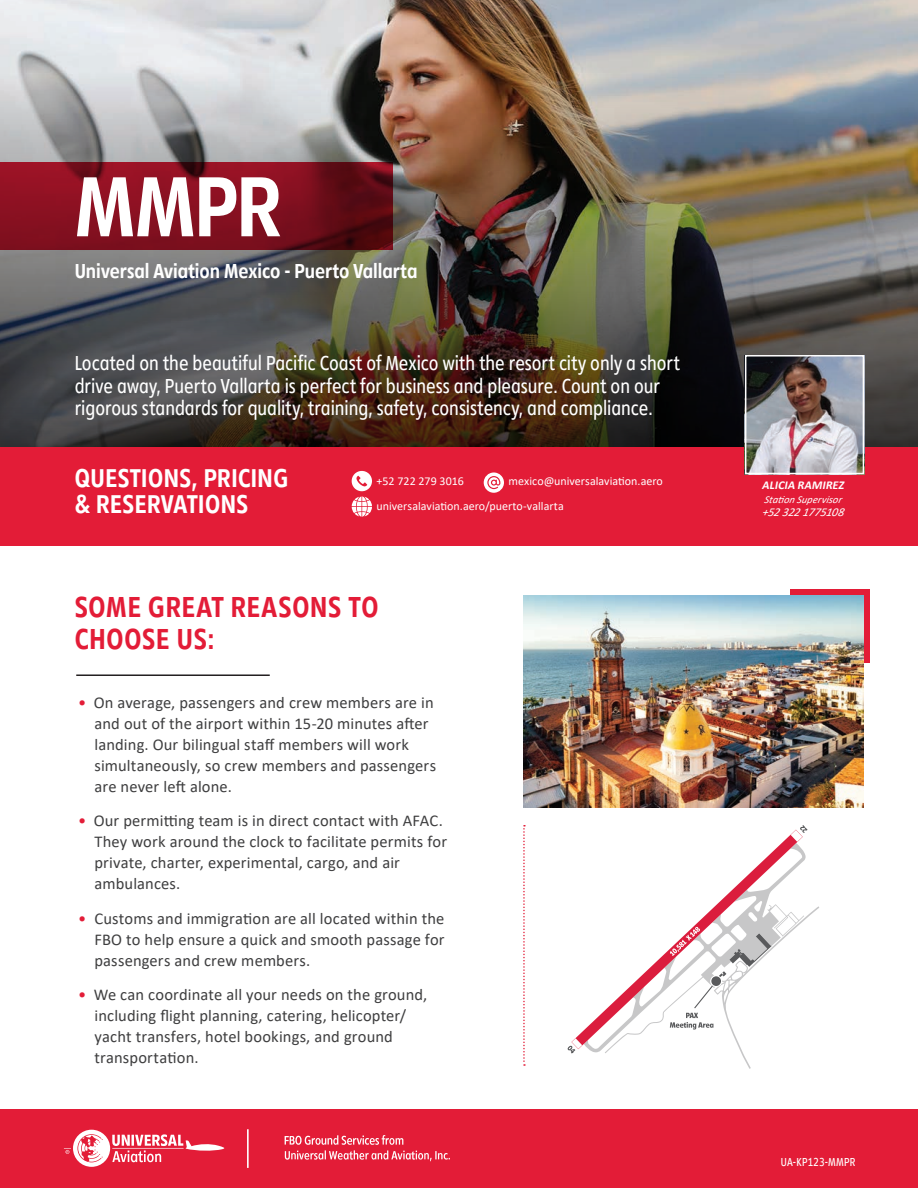
<style>
.page{position:relative;width:918px;height:1188px;background:#fff}
.page>*{position:absolute;margin:0;border:0;box-sizing:border-box;transform-origin:0 0}
.t1{font:88.35px "Diamanti Cond EF";color:#fff}
.t2{font:30px/31.5px "Diamanti Cond EF";letter-spacing:.025em;color:#e31c37}
.t3{font:26.7px/25.3px "Diamanti Cond EF";letter-spacing:.02em;color:#fff}
.t4{font:300 21px/22.5px "Diamanti Cond EF";color:#fff}
.t5{font:21px "Diamanti Cond EF";color:#fff}
.t6{font:16.5px/21px "Calibri";letter-spacing:.01em;color:#3e3e3f}
.t7{font:12px/25.5px "Calibri";color:#fff}
.t8{font:300 12px "Diamanti Cond EF";letter-spacing:.01em;color:#fff}
.t9{font:italic 700 12px "Calibri";color:#fff}
.t10{font:italic 12px "Calibri";color:#fff}
.t11{font:italic 10.5px "Calibri";color:#fff}
.s1{color:#e31d38}
</style>
<div class="page">
<div style="left:0;top:1109px;width:918px;height:79px;background:#e31c37"></div>
<svg style="left:64px;top:1129px;width:386px;height:39px"></svg>
<div style="left:0;top:442px;width:918px;height:104px;background:#e31c37"></div>
<div style="left:790px;top:589px;width:80px;height:73px;background:#e31c37"></div>
<hr style="left:76px;top:674px;width:194px;height:2px;background:#231f20">
<svg style="left:523px;top:825px;width:2px;height:241px"></svg>
<img style="left:523px;top:596px;width:341px;height:212px">
<img style="left:0;top:0;width:918px;height:447px">
<svg style="left:0;top:162px;width:393px;height:88px"></svg>
<svg style="left:484px;top:472px;width:20px;height:21px"></svg>
<svg style="left:351px;top:470px;width:21px;height:47px"></svg>
<img style="left:748px;top:358px;width:113px;height:113px">
<div style="left:745px;top:355px;width:119px;height:119px;border:2px solid #fff"></div>
<svg style="left:571px;top:830px;width:232px;height:219px"></svg>
<h1 class="t1" style="left:75px;top:157px;width:208px">MMPR</h1>
<p class="t5" style="left:75px;top:259px;width:344px">Universal Aviation Mexico - Puerto Vallarta</p>
<p class="t4" style="left:75px;top:352px;width:607px">Located on the beautiful Pacific Coast of Mexico with the resort city only a short drive away, Puerto Vallarta is perfect for business and pleasure. Count on our rigorous standards for quality, training, safety, consistency, and compliance.</p>
<h3 class="t3" style="left:75px;top:466px;width:215px">QUESTIONS, PRICING &amp; RESERVATIONS</h3>
<p class="t7" style="left:377px;top:468px;width:189px">+52 722 279 3016 universalaviation.aero/puerto-vallarta</p>
<p class="t7" style="left:509px;top:468px;width:156px">mexico@universalaviation.aero</p>
<p class="t9" style="left:762px;top:477px;width:86px">ALICIA RAMIREZ</p>
<p class="t11" style="left:764px;top:492px;width:81px">Station Supervisor</p>
<p class="t10" style="left:762px;top:504px;width:86px">+52 322 1775108</p>
<h2 class="t2" style="left:75px;top:592px;width:305px">SOME GREAT REASONS TO<br>CHOOSE US:</h2>
<p class="t6" style="left:94px;top:691px;width:343px;text-indent:-16px"><span class="s1">•</span> On average, passengers and crew members are in and out of the airport within 15-20 minutes after landing. Our bilingual staff members will work simultaneously, so crew members and passengers are never left alone.</p>
<p class="t6" style="left:94px;top:810px;width:354px;text-indent:-16px"><span class="s1">•</span> Our permitting team is in direct contact with AFAC.<br>They work around the clock to facilitate permits for private, charter, experimental, cargo, and air ambulances.</p>
<p class="t6" style="left:94px;top:907px;width:352px;text-align:justify;text-indent:-16px"><span class="s1">•</span> Customs and immigration are all located within the FBO to help ensure a quick and smooth passage for passengers and crew members.</p>
<p class="t6" style="left:94px;top:984px;width:334px;text-indent:-16px"><span class="s1">•</span> We can coordinate all your needs on the ground, including flight planning, catering, helicopter/ yacht transfers, hotel bookings, and ground transportation.</p>
<p class="t8" style="left:781px;top:1155px;width:76px">UA-KP123-MMPR</p>
</div>
